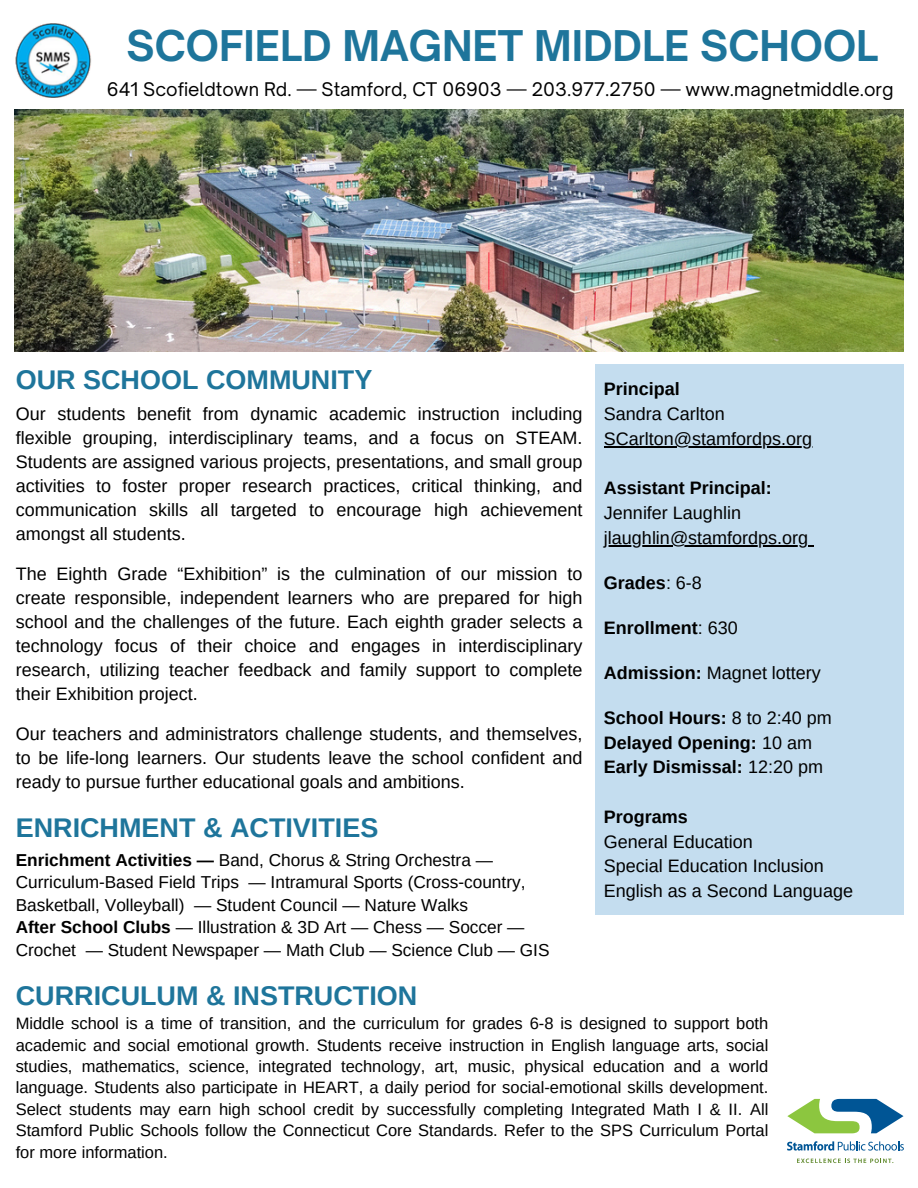
<style>
.page{position:relative;width:918px;height:1188px;background:#fff}
.page>*{position:absolute;margin:0;border:0;box-sizing:border-box;transform-origin:0 0}
.t1{font:700 40.5px "Open Sauce One";color:#1e759b}
.t2{font:700 27px "Arimo";color:#1e759b}
.t3{font:18px/24px "Arimo";color:#000;text-align:justify}
.t4{font:700 18px "Arimo";color:#000}
.t5{font:18px "Open Sauce One";color:#000}
.t6{font:17.25px/22.5px "Arimo";color:#000}
.t7{font:16.5px/21.3px "Arimo";color:#000;text-align:justify}
.s1{font-weight:700}
.s2{font-weight:400}
</style>
<div class="page">
<img style="left:14px;top:109px;width:889px;height:242px">
<img style="left:16px;top:23px;width:75px;height:74px">
<div style="left:595px;top:364px;width:309px;height:551px;background:#c4ddef"></div>
<hr style="left:604px;top:446px;width:208px;height:1px;background:#000">
<hr style="left:604px;top:545px;width:204px;height:1px;background:#000">
<svg style="left:787px;top:1099px;width:117px;height:34px"></svg>
<svg style="left:787px;top:1141px;width:117px;height:10px"></svg>
<svg style="left:797px;top:1159px;width:96px;height:4px"></svg>
<p class="t1" style="left:127px;top:20px;width:753px">SCOFIELD MAGNET MIDDLE SCHOOL</p>
<p class="t5" style="left:107px;top:78px;width:788px">641 Scofieldtown Rd. — Stamford, CT 06903 — 203.977.2750 — www.magnetmiddle.org</p>
<p class="t2" style="left:16px;top:364px;width:358px">OUR SCHOOL COMMUNITY</p>
<p class="t3" style="left:16px;top:401px;width:568px">Our students benefit from dynamic academic instruction including flexible grouping, interdisciplinary teams, and a focus on STEAM.<br>Students are assigned various projects, presentations, and small group activities to foster proper research practices, critical thinking, and communication skills all targeted to encourage high achievement amongst all students.</p>
<p class="t3" style="left:16px;top:561px;width:568px">The Eighth Grade “Exhibition” is the culmination of our mission to create responsible, independent learners who are prepared for high school and the challenges of the future. Each eighth grader selects a technology focus of their choice and engages in interdisciplinary research, utilizing teacher feedback and family support to complete their Exhibition project.</p>
<p class="t3" style="left:16px;top:721px;width:568px">Our teachers and administrators challenge students, and themselves, to be life-long learners. Our students leave the school confident and ready to pursue further educational goals and ambitions.</p>
<p class="t2" style="left:16px;top:813px;width:364px">ENRICHMENT &amp; ACTIVITIES</p>
<p class="t6" style="left:16px;top:848px;width:511px"><span class="s1">Enrichment Activities —</span> Band, Chorus &amp; String Orchestra —<br>Curriculum-Based Field Trips — Intramural Sports (Cross-country,<br>Basketball, Volleyball) — Student Council — Nature Walks</p>
<p class="t6" style="left:16px;top:916px;width:535px"><span class="s1">After School Clubs</span> — Illustration &amp; 3D Art — Chess — Soccer —<br>Crochet — Student Newspaper — Math Club — Science Club — GIS</p>
<h1 class="t4" style="left:604px;top:379px;width:77px">Principal</h1>
<p class="t3" style="left:604px;top:402px;width:122px">Sandra Carlton</p>
<p class="t3" style="left:604px;top:427px;width:210px">SCarlton@stamfordps.org</p>
<p class="t4" style="left:604px;top:478px;width:169px">Assistant Principal:</p>
<h2 class="t3" style="left:604px;top:501px;width:139px">Jennifer Laughlin</h2>
<p class="t3" style="left:604px;top:526px;width:206px">jlaughlin@stamfordps.org</p>
<p class="t4" style="left:604px;top:573px;width:100px">Grades<span class="s2">: 6-8</span></p>
<p class="t4" style="left:604px;top:618px;width:136px">Enrollment<span class="s2">: 630</span></p>
<h2 class="t3" style="left:604px;top:661px;width:218px"><span class="s1">Admission:</span> Magnet lottery</h2>
<p class="t4" style="left:604px;top:708px;width:229px">School Hours: <span class="s2">8 to 2:40 pm</span></p>
<p class="t4" style="left:604px;top:732px;width:210px">Delayed Opening: <span class="s2">10 am</span></p>
<p class="t4" style="left:604px;top:757px;width:221px">Early Dismissal: <span class="s2">12:20 pm</span></p>
<p class="t4" style="left:604px;top:807px;width:85px">Programs</p>
<p class="t3" style="left:604px;top:829px;width:151px">General Education</p>
<p class="t3" style="left:604px;top:854px;width:221px">Special Education Inclusion</p>
<p class="t3" style="left:604px;top:879px;width:251px">English as a Second Language</p>
<p class="t2" style="left:16px;top:980px;width:403px">CURRICULUM &amp; INSTRUCTION</p>
<p class="t7" style="left:16px;top:1013px;width:754px">Middle school is a time of transition, and the curriculum for grades 6-8 is designed to support both academic and social emotional growth. Students receive instruction in English language arts, social studies, mathematics, science, integrated technology, art, music, physical education and a world language. Students also participate in HEART, a daily period for social-emotional skills development.<br>Select students may earn high school credit by successfully completing Integrated Math I &amp; II. All Stamford Public Schools follow the Connecticut Core Standards. Refer to the SPS Curriculum Portal for more information.</p>
</div>
